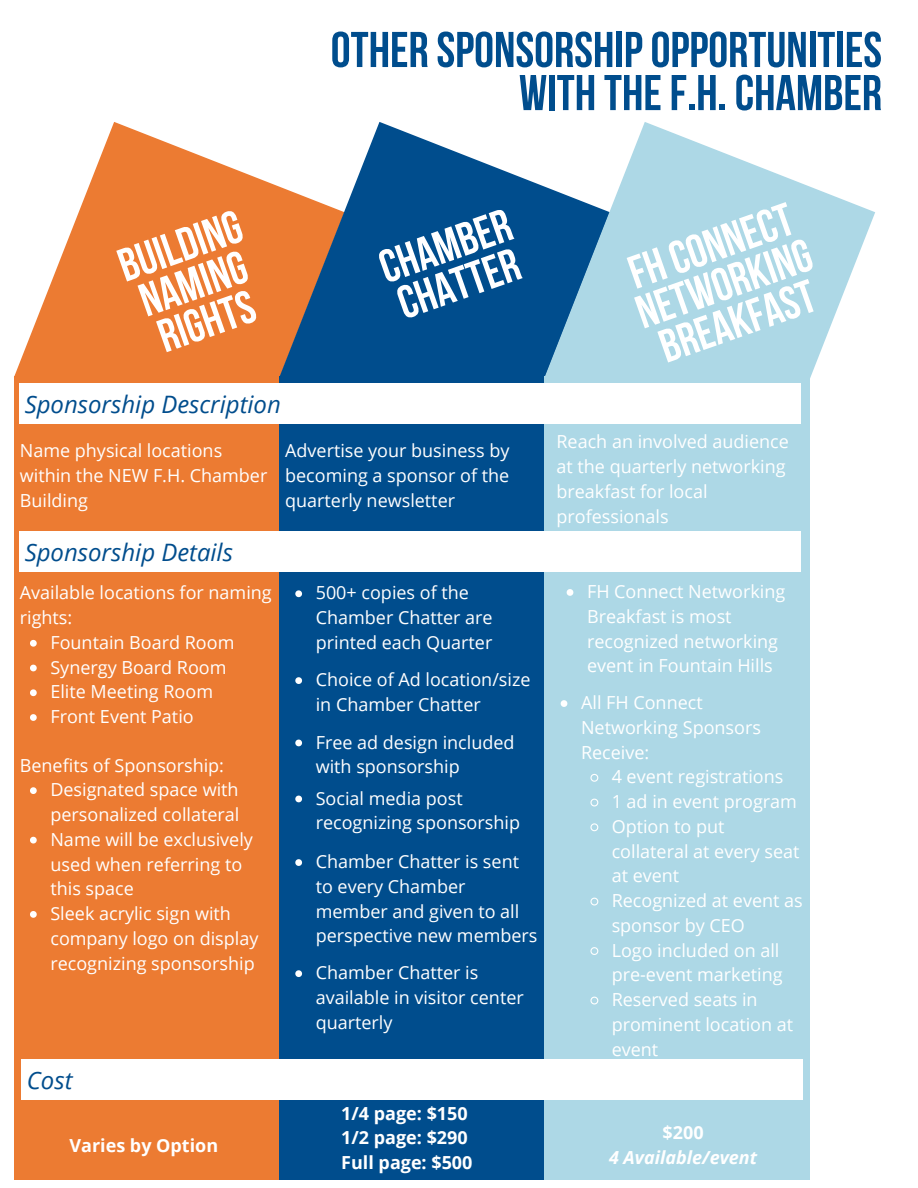
<style>
.page{position:relative;width:918px;height:1188px;background:#fff}
.page>*{position:absolute;margin:0;border:0;box-sizing:border-box;transform-origin:0 0}
.t1{font:50.1px "Bebas Neue Cyrillic";color:#004d8d}
.t2{font:46.5px/40px "Bebas Neue Cyrillic";color:#fff}
.t3{font:italic 24px "Open Sans";color:#004d8d}
.t4{font:18px/24.8px "Open Sans";color:#fff}
.t5{font:700 18px "Open Sans";color:#fff}
.t6{font:italic 700 18px "Open Sans";color:#fff}
</style>
<div class="page">
<div style="left:14px;top:376px;width:265px;height:803px;background:#ec7b32"></div>
<svg style="left:14px;top:122px;width:265px;height:254px;fill:#ec7b32"></svg>
<div style="left:279px;top:376px;width:266px;height:803px;background:#004d8d"></div>
<svg style="left:279px;top:122px;width:266px;height:346px;fill:#004d8d"></svg>
<div style="left:545px;top:376px;width:265px;height:803px;background:#add8e6"></div>
<svg style="left:545px;top:122px;width:330px;height:256px;fill:#add8e6"></svg>
<div style="left:19px;top:383px;width:782px;height:41px;background:#fff"></div>
<div style="left:19px;top:532px;width:782px;height:40px;background:#fff"></div>
<svg style="left:30px;top:640px;width:7px;height:7px"></svg>
<svg style="left:30px;top:665px;width:7px;height:6px"></svg>
<svg style="left:30px;top:689px;width:7px;height:7px"></svg>
<svg style="left:30px;top:714px;width:7px;height:7px"></svg>
<svg style="left:295px;top:590px;width:7px;height:7px"></svg>
<svg style="left:30px;top:787px;width:7px;height:7px"></svg>
<svg style="left:30px;top:837px;width:7px;height:7px"></svg>
<svg style="left:30px;top:911px;width:7px;height:7px"></svg>
<svg style="left:295px;top:740px;width:7px;height:6px"></svg>
<svg style="left:295px;top:796px;width:7px;height:6px"></svg>
<svg style="left:295px;top:859px;width:7px;height:7px"></svg>
<svg style="left:295px;top:970px;width:7px;height:7px"></svg>
<svg style="left:567px;top:589px;width:6px;height:7px"></svg>
<svg style="left:561px;top:700px;width:6px;height:7px"></svg>
<svg style="left:590px;top:774px;width:9px;height:8px"></svg>
<svg style="left:590px;top:798px;width:9px;height:9px"></svg>
<svg style="left:590px;top:823px;width:9px;height:9px"></svg>
<svg style="left:590px;top:897px;width:9px;height:9px"></svg>
<svg style="left:590px;top:947px;width:9px;height:8px"></svg>
<svg style="left:590px;top:996px;width:9px;height:9px"></svg>
<div style="left:21px;top:1060px;width:782px;height:40px;background:#fff"></div>
<svg style="left:295px;top:677px;width:7px;height:7px"></svg>
<p class="t2" style="left:115px;top:252px;width:129px;rotate:-19deg">BUILDING</p>
<p class="t2" style="left:136px;top:287px;width:112px;rotate:-19deg">NAMING<br>RIGHTS</p>
<p class="t3" style="left:25px;top:387px;width:258px">Sponsorship Description</p>
<p class="t1" style="left:331px;top:29px;width:553px">OTHER SPONSORSHIPOPPORTUNITIES</p>
<p class="t1" style="left:519px;top:73px;width:365px">WITH THEF.H. CHAMBER</p>
<p class="t2" style="left:376px;top:253px;width:138px;rotate:-19deg">CHAMBER</p>
<p class="t2" style="left:394px;top:289px;width:127px;rotate:-19deg">CHATTER</p>
<p class="t2" style="left:625px;top:259px;width:172px;rotate:-19deg">FH CONNECT</p>
<p class="t2" style="left:633px;top:299px;width:185px;rotate:-19deg">NETWORKING</p>
<p class="t2" style="left:656px;top:333px;width:163px;rotate:-19deg">BREAKFAST</p>
<p class="t4" style="left:20px;top:438px;width:249px">Name physical locations within the NEW F.H. Chamber</p>
<p class="t4" style="left:20px;top:487px;width:70px">Building</p>
<p class="t3" style="left:25px;top:536px;width:210px">Sponsorship Details</p>
<p class="t4" style="left:20px;top:580px;width:253px">Available locations for naming</p>
<p class="t4" style="left:20px;top:605px;width:54px">rights:</p>
<p class="t4" style="left:50px;top:630px;width:185px">Fountain Board Room</p>
<p class="t4" style="left:50px;top:654px;width:178px">Synergy Board Room</p>
<p class="t4" style="left:50px;top:679px;width:164px">Elite Meeting Room</p>
<p class="t4" style="left:50px;top:704px;width:145px">Front Event Patio</p>
<p class="t4" style="left:20px;top:752px;width:206px">Benefits of Sponsorship:</p>
<p class="t4" style="left:50px;top:777px;width:191px">Designated space with personalized collateral</p>
<p class="t4" style="left:50px;top:826px;width:204px">Name will be exclusively used when referring to this space</p>
<p class="t4" style="left:50px;top:901px;width:210px">Sleek acrylic sign with company logo on display recognizing sponsorship</p>
<p class="t4" style="left:285px;top:438px;width:226px;text-align:justify">Advertise your business by becoming a sponsor of the quarterly newsletter</p>
<p class="t4" style="left:316px;top:580px;width:178px">500+ copies of the<br>Chamber Chatter are printed each Quarter</p>
<p class="t4" style="left:316px;top:667px;width:216px">Choice of Ad location/size in Chamber Chatter</p>
<p class="t4" style="left:316px;top:729px;width:200px">Free ad design included with sponsorship</p>
<p class="t4" style="left:316px;top:785px;width:206px">Social media post recognizing sponsorship</p>
<p class="t4" style="left:316px;top:849px;width:223px">Chamber Chatter is sent to every Chamber member and given to all perspective new members</p>
<p class="t4" style="left:316px;top:960px;width:210px">Chamber Chatter is available in visitor center quarterly</p>
<p class="t3" style="left:27px;top:1064px;width:47px">Cost</p>
<p class="t5" style="left:70px;top:1132px;width:150px">Varies by Option</p>
<p class="t5" style="left:341px;top:1100px;width:128px">1/4 page: $150</p>
<p class="t5" style="left:341px;top:1125px;width:128px">1/2 page: $290</p>
<p class="t5" style="left:341px;top:1150px;width:133px">Full page: $500</p>
<p class="t4" style="left:557px;top:429px;width:234px">Reach an involved audience at the quarterly networking breakfast for local professionals</p>
<p class="t4" style="left:587px;top:579px;width:200px">FH Connect Networking<br>Breakfast is most recognized networking event in Fountain Hills</p>
<p class="t4" style="left:581px;top:690px;width:181px">All FH Connect<br>Networking Sponsors<br>Receive:</p>
<p class="t4" style="left:612px;top:764px;width:173px">4 event registrations</p>
<p class="t4" style="left:612px;top:789px;width:187px">1 ad in event program</p>
<p class="t4" style="left:612px;top:814px;width:189px">Option to put collateral at every seat at event</p>
<p class="t4" style="left:612px;top:888px;width:193px">Recognized at event as sponsor by CEO</p>
<p class="t4" style="left:612px;top:937px;width:172px">Logo included on all pre-event marketing</p>
<p class="t4" style="left:612px;top:987px;width:183px">Reserved seats in prominent location at event</p>
<p class="t5" style="left:663px;top:1120px;width:43px">$200</p>
<p class="t6" style="left:609px;top:1145px;width:150px">4 Available/event</p>
</div>
